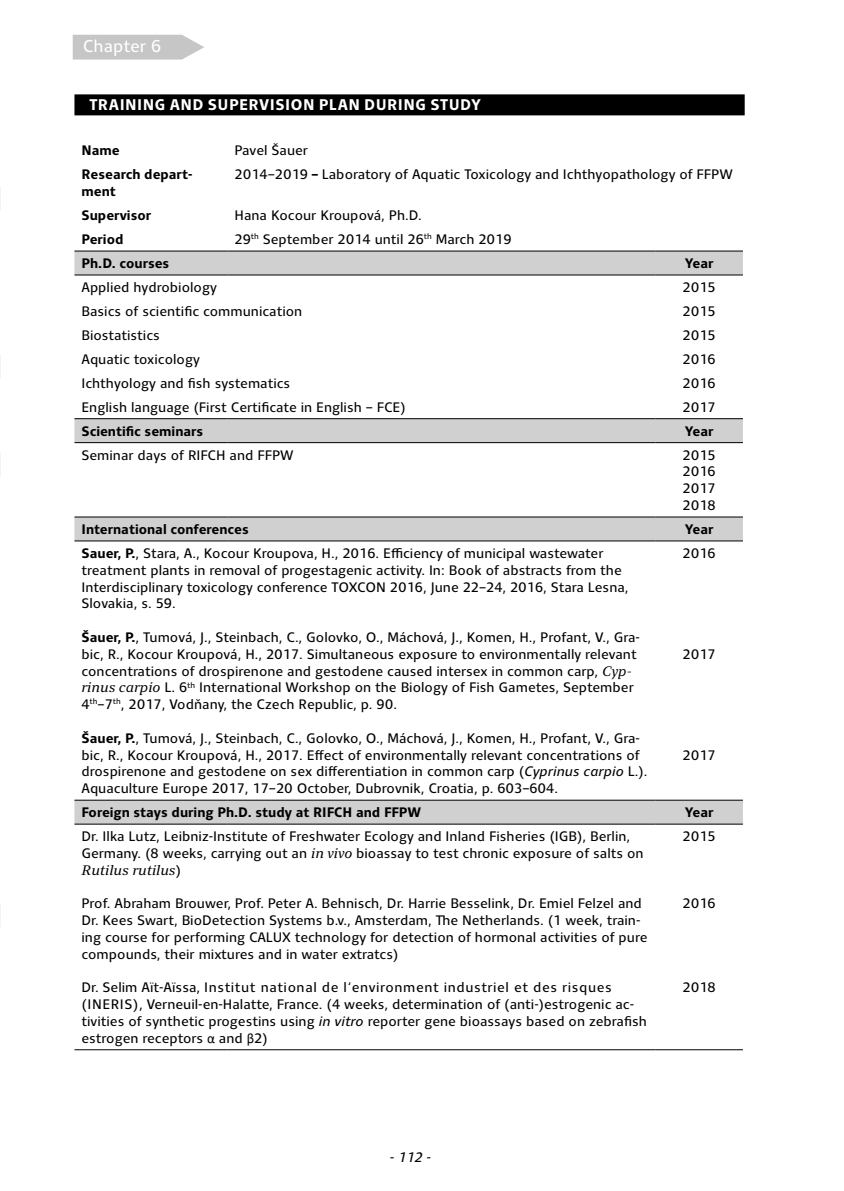
<style>
.page{position:relative;width:844px;height:1191px;background:#fff}
.page>*{position:absolute;margin:0;border:0;box-sizing:border-box;transform-origin:0 0}
.t1{font:17.5px "Clara Sans";color:#fff}
.Nadpis_uroven_1{font:700 15.75px "Clara Sans";letter-spacing:.025em;color:#fff}
.t2{font:14px/16.8px "Clara Sans";color:#000}
.t3{font:700 14px/16.8px "Clara Sans";color:#000}
.t4{font:italic 14px "Clara Sans";color:#000}
.s1{font-weight:700}
.s2{font-family:"Clara Serif";font-style:italic}
.s3{font-style:italic}
.s4{font-family:"Calibri"}
</style>
<div class="page">
<svg style="left:73px;top:35px;width:131px;height:25px;background:#cbcbcb"></svg>
<div style="left:74px;top:94px;width:670px;height:21px;background:#000"></div>
<svg style="left:74px;top:252px;width:668px;height:571px"></svg>
<hr style="left:74px;top:251px;width:153px;height:1px;background:#000">
<hr style="left:227px;top:251px;width:428px;height:1px;background:#000">
<hr style="left:655px;top:251px;width:87px;height:1px;background:#000">
<hr style="left:74px;top:274px;width:153px;height:1px;background:#000">
<hr style="left:227px;top:274px;width:428px;height:1px;background:#000">
<hr style="left:655px;top:274px;width:87px;height:1px;background:#000">
<hr style="left:74px;top:418px;width:153px;height:1px;background:#000">
<hr style="left:227px;top:418px;width:428px;height:1px;background:#000">
<hr style="left:655px;top:418px;width:87px;height:1px;background:#000">
<hr style="left:74px;top:442px;width:153px;height:1px;background:#000">
<hr style="left:227px;top:442px;width:428px;height:1px;background:#000">
<hr style="left:655px;top:442px;width:87px;height:1px;background:#000">
<hr style="left:74px;top:516px;width:153px;height:1px;background:#000">
<hr style="left:227px;top:516px;width:428px;height:1px;background:#000">
<hr style="left:655px;top:516px;width:87px;height:1px;background:#000">
<hr style="left:74px;top:540px;width:153px;height:1px;background:#000">
<hr style="left:227px;top:540px;width:428px;height:1px;background:#000">
<hr style="left:655px;top:540px;width:87px;height:1px;background:#000">
<hr style="left:74px;top:799px;width:153px;height:1px;background:#000">
<hr style="left:227px;top:799px;width:428px;height:1px;background:#000">
<hr style="left:655px;top:799px;width:87px;height:1px;background:#000">
<hr style="left:74px;top:823px;width:153px;height:1px;background:#000">
<hr style="left:227px;top:823px;width:428px;height:1px;background:#000">
<hr style="left:655px;top:823px;width:87px;height:1px;background:#000">
<hr style="left:74px;top:1049px;width:153px;height:1px;background:#000">
<hr style="left:227px;top:1049px;width:428px;height:1px;background:#000">
<hr style="left:655px;top:1049px;width:87px;height:1px;background:#000">
<p class="t1" style="left:83px;top:37px;width:80px">Chapter 6</p>
<p class="Nadpis_uroven_1" style="left:89px;top:96px;width:393px">TRAINING AND SUPERVISION PLAN DURING STUDY</p>
<p class="t3" style="left:81px;top:142px;width:40px">Name</p>
<p class="t2" style="left:234px;top:142px;width:75px">Pavel Šauer</p>
<p class="t3" style="left:81px;top:166px;width:112px">Research depart&shy;ment</p>
<p class="t2" style="left:234px;top:166px;width:499px">2014–2019 <span class="s1">–</span> Laboratory of Aquatic Toxicology and Ichthyopathology of FFPW</p>
<p class="t3" style="left:81px;top:207px;width:71px">Supervisor</p>
<p class="t2" style="left:234px;top:207px;width:188px">Hana Kocour Kroupová, Ph.D.</p>
<p class="t3" style="left:81px;top:231px;width:44px">Period</p>
<p class="t2" style="left:234px;top:231px;width:278px">29<sup>th</sup> September 2014 until 26<sup>th</sup> March 2019</p>
<p class="t3" style="left:81px;top:255px;width:89px">Ph.D. courses</p>
<p class="t3" style="left:684px;top:255px;width:30px">Year</p>
<p class="t2" style="left:81px;top:279px;width:137px">Applied hydrobiology</p>
<p class="t2" style="left:682px;top:279px;width:35px">2015</p>
<p class="t2" style="left:81px;top:303px;width:222px">Basics of scientific communication</p>
<p class="t2" style="left:682px;top:303px;width:35px">2015</p>
<p class="t2" style="left:81px;top:327px;width:80px">Biostatistics</p>
<p class="t2" style="left:682px;top:327px;width:35px">2015</p>
<p class="t2" style="left:81px;top:351px;width:120px">Aquatic toxicology</p>
<p class="t2" style="left:682px;top:351px;width:35px">2016</p>
<p class="t2" style="left:81px;top:375px;width:210px">Ichthyology and fish systematics</p>
<p class="t2" style="left:682px;top:375px;width:35px">2016</p>
<p class="t2" style="left:81px;top:399px;width:326px">English language (First Certificate in English – FCE)</p>
<p class="t2" style="left:682px;top:399px;width:35px">2017</p>
<p class="t3" style="left:81px;top:423px;width:123px">Scientific seminars</p>
<p class="t3" style="left:684px;top:423px;width:30px">Year</p>
<p class="t2" style="left:81px;top:447px;width:214px">Seminar days of RIFCH and FFPW</p>
<p class="t2" style="left:682px;top:447px;width:35px">2015</p>
<p class="t2" style="left:682px;top:463px;width:35px">2016</p>
<p class="t2" style="left:682px;top:480px;width:35px">2017</p>
<p class="t2" style="left:682px;top:497px;width:35px">2018</p>
<p class="t3" style="left:81px;top:521px;width:169px">International conferences</p>
<p class="t3" style="left:684px;top:521px;width:30px">Year</p>
<p class="t2" style="left:81px;top:545px;width:548px"><span class="s1">Sauer, P.</span>, Stara, A., Kocour Kroupova, H., 2016. Efficiency of municipal wastewater treatment plants in removal of progestagenic activity. In: Book of abstracts from the Interdisciplinary toxicology conference TOXCON 2016, June 22–24, 2016, Stara Lesna, Slovakia, s. 59.</p>
<p class="t2" style="left:81px;top:629px;width:559px"><span class="s1">Šauer, P.</span>, Tumová, J., Steinbach, C., Golovko, O., Máchová, J., Komen, H., Profant, V., Gra&shy;bic, R., Kocour Kroupová, H., 2017. Simultaneous exposure to environmentally relevant concentrations of drospirenone and gestodene caused intersex in common carp, <span class="s2">Cyp&shy;rinus carpio</span> L. 6<sup>th</sup> International Workshop on the Biology of Fish Gametes, September 4<sup>th</sup>–7<sup>th</sup>, 2017, Vodňany, the Czech Republic, p. 90.</p>
<p class="t2" style="left:81px;top:730px;width:567px"><span class="s1">Šauer, P.</span>, Tumová, J., Steinbach, C., Golovko, O., Máchová, J., Komen, H., Profant, V., Gra&shy;bic, R., Kocour Kroupová, H., 2017. Effect of environmentally relevant concentrations of drospirenone and gestodene on sex differentiation in common carp (<span class="s3">Cyprinus carpio</span> L.).<br>Aquaculture Europe 2017, 17–20 October, Dubrovnik, Croatia, p. 603–604.</p>
<p class="t2" style="left:682px;top:545px;width:35px">2016</p>
<p class="t2" style="left:682px;top:646px;width:35px">2017</p>
<p class="t2" style="left:682px;top:746px;width:35px">2017</p>
<p class="t3" style="left:81px;top:804px;width:341px">Foreign stays during Ph.D. study at RIFCH and FFPW</p>
<p class="t3" style="left:684px;top:804px;width:30px">Year</p>
<p class="t2" style="left:81px;top:828px;width:563px">Dr. Ilka Lutz, Leibniz-Institute of Freshwater Ecology and Inland Fisheries (IGB), Berlin,<br>Germany. (8 weeks, carrying out an <span class="s2">in vivo</span> bioassay to test chronic exposure of salts on<br><span class="s2">Rutilus rutilus</span>)</p>
<p class="t2" style="left:81px;top:895px;width:567px">Prof. Abraham Brouwer, Prof. Peter A. Behnisch, Dr. Harrie Besselink, Dr. Emiel Felzel and Dr. Kees Swart, BioDetection Systems b.v., Amsterdam, The Netherlands. (1 week, train&shy;ing course for performing CALUX technology for detection of hormonal activities of pure compounds, their mixtures and in water extratcs)</p>
<p class="t2" style="left:81px;top:979px;width:566px">Dr. Selim Aït-Aïssa, Institut national de l‘environment industriel et des risques (INERIS), Verneuil-en-Halatte, France. (4 weeks, determination of (anti-)estrogenic ac&shy;tivities of synthetic progestins using <span class="s3">in vitro</span> reporter gene bioassays based on zebrafish estrogen receptors <span class="s4">α</span> and <span class="s4">β</span>2)</p>
<p class="t2" style="left:682px;top:828px;width:35px">2015</p>
<p class="t2" style="left:682px;top:895px;width:35px">2016</p>
<p class="t2" style="left:682px;top:979px;width:35px">2018</p>
<p class="t4" style="left:390px;top:1149px;width:43px">- 112 -</p>
</div>
